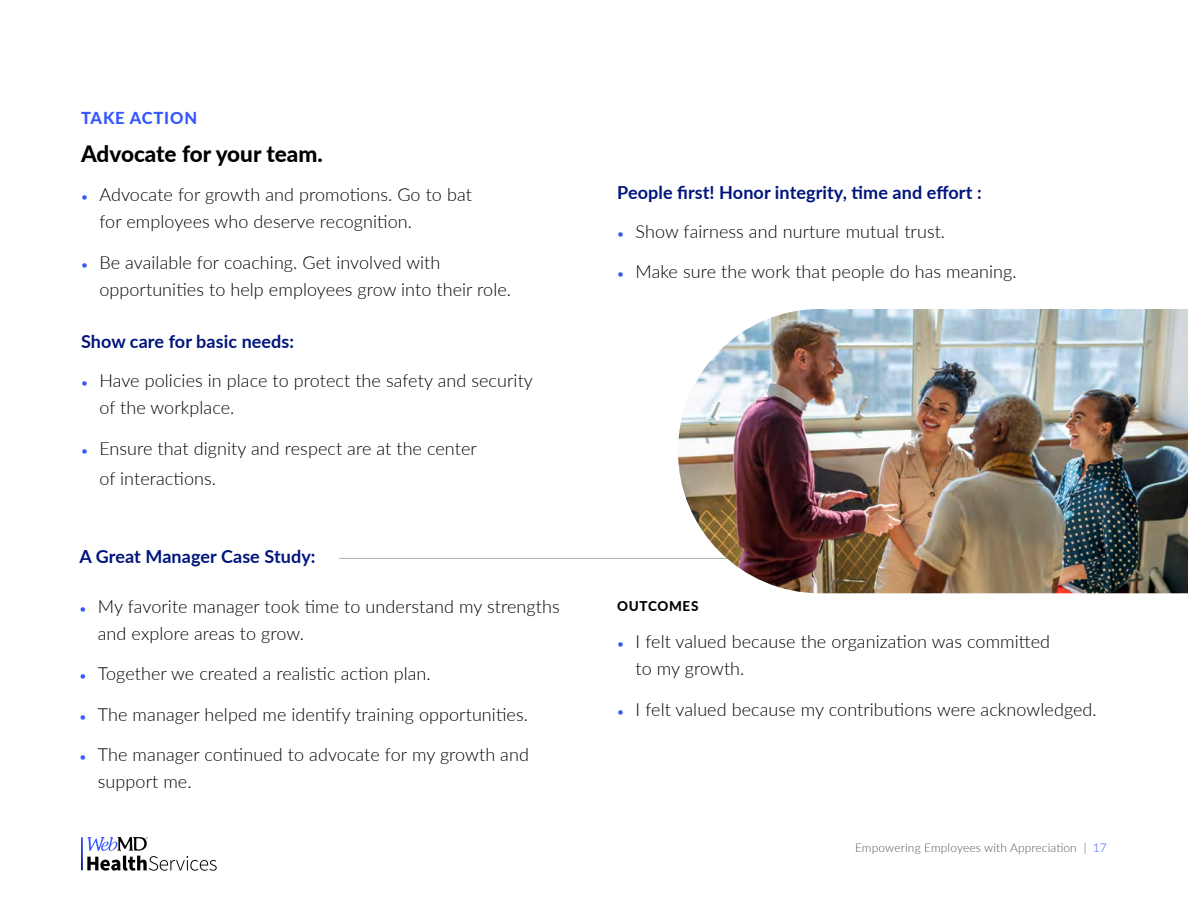
<style>
.page{position:relative;width:1188px;height:918px;background:#fff}
.page>*{position:absolute;margin:0;border:0;box-sizing:border-box;transform-origin:0 0}
.t1{font:800 22.5px "Lato";color:#000}
.t2{font:300 18px/27px "Lato";letter-spacing:.005em;color:#000}
.t3{font:700 18px "Lato";letter-spacing:.005em;color:#00157c}
.t4{font:800 16.5px "Lato";letter-spacing:.05em;color:#3557ff}
.t5{font:800 13.5px "Lato";letter-spacing:.05em;color:#000}
.t6{font:300 12px "Lato";letter-spacing:.01em;color:#535759}
.s1{font-weight:400;font-size:12px;color:#3557ff}
.s2{color:#3557ff}
</style>
<div class="page">
<svg style="left:81px;top:837px;width:2px;height:33px"></svg>
<svg style="left:87px;top:837px;width:130px;height:34px"></svg>
<hr style="left:339px;top:558px;width:768px;height:1px;background:#a9abac">
<img style="left:678px;top:309px;width:510px;height:284px">
<p class="t4" style="left:81px;top:106px;width:118px">TAKE ACTION</p>
<p class="t1" style="left:81px;top:137px;width:243px">Advocate for your team.</p>
<p class="t2" style="left:99px;top:180px;width:374px;text-indent:-18px"><span class="s1">•</span> Advocate for growth and promotions. Go to bat for employees who deserve recognition.</p>
<p class="t2" style="left:99px;top:248px;width:413px;text-indent:-18px"><span class="s1">•</span> Be available for coaching. Get involved with opportunities to help employees grow into their role.</p>
<p class="t3" style="left:81px;top:328px;width:215px">Show care for basic needs:</p>
<p class="t2" style="left:99px;top:366px;width:435px;text-indent:-18px"><span class="s1">•</span> Have policies in place to protect the safety and security of the workplace.</p>
<p class="t2" style="left:99px;top:432px;width:379px;line-height:30px;text-indent:-18px"><span class="s1">•</span> Ensure that dignity and respect are at the center of interactions.</p>
<p class="t3" style="left:80px;top:544px;width:238px">A Great Manager Case Study:</p>
<p class="t2" style="left:98px;top:592px;width:463px;text-indent:-18px"><span class="s1">•</span> My favorite manager took time to understand my strengths and explore areas to grow.</p>
<p class="t2" style="left:80px;top:660px;width:353px"><span class="s1">•</span> Together we created a realistic action plan.</p>
<p class="t2" style="left:80px;top:700px;width:450px"><span class="s1">•</span> The manager helped me identify training opportunities.</p>
<p class="t2" style="left:98px;top:741px;width:433px;text-indent:-18px"><span class="s1">•</span> The manager continued to advocate for my growth and support me.</p>
<p class="t3" style="left:617px;top:179px;width:366px">People first! Honor integrity, time and effort :</p>
<p class="t2" style="left:617px;top:217px;width:329px"><span class="s1">•</span> Show fairness and nurture mutual trust.</p>
<p class="t2" style="left:617px;top:258px;width:401px"><span class="s1">•</span> Make sure the work that people do has meaning.</p>
<p class="t5" style="left:617px;top:596px;width:83px">OUTCOMES</p>
<p class="t2" style="left:636px;top:628px;width:416px;text-indent:-18px"><span class="s1">•</span> I felt valued because the organization was committed to my growth.</p>
<p class="t2" style="left:617px;top:695px;width:481px"><span class="s1">•</span> I felt valued because my contributions were acknowledged.</p>
<p class="t6" style="left:855px;top:839px;width:253px">Empowering Employees with Appreciation | <span class="s2">17</span></p>
</div>
